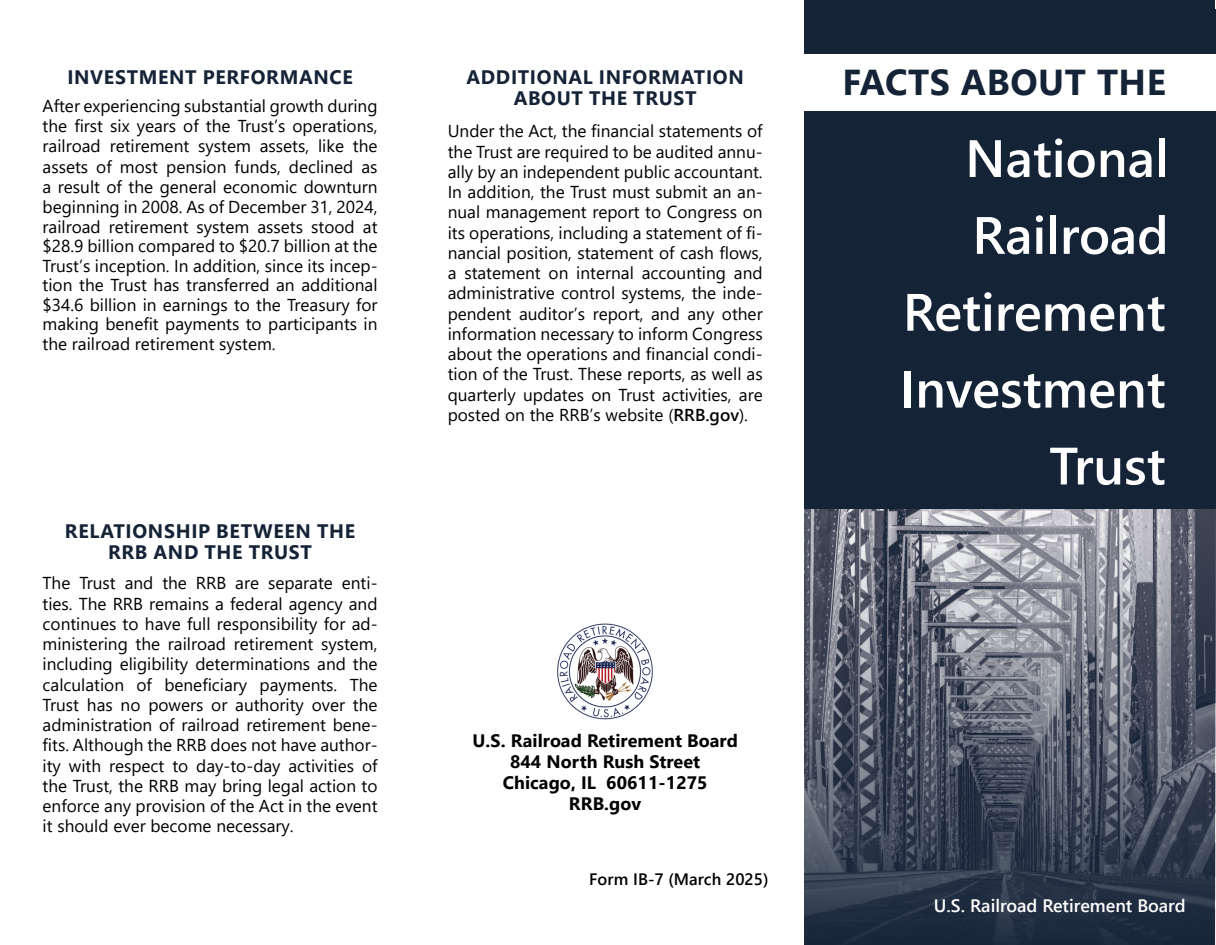
<style>
.page{position:relative;width:1216px;height:945px;background:#fff}
.page>*{position:absolute;margin:0;border:0;box-sizing:border-box;transform-origin:0 0}
.t1{font:600 52.5px/76.8px "Segoe UI";color:#fff}
.t2{font:700 36px "Segoe UI";letter-spacing:.015em;color:#152337}
.t3{font:700 19.5px/21px "Segoe UI";letter-spacing:.035em;color:#152337;text-align:center}
.t4{font:700 18px/21px "Segoe UI";letter-spacing:.005em;color:#000;text-align:center}
.t5{font:600 18px "Segoe UI";color:#fff}
.t6{font:17.25px/20.2px "Segoe UI";color:#000;text-align:justify}
.t7{font:600 16.5px "Segoe UI";letter-spacing:.005em;color:#000}
.s1{font-weight:600}
</style>
<div class="page">
<div style="left:803px;top:9px;width:412px;height:936px;background:#152337"></div>
<img style="left:804px;top:510px;width:411px;height:433px">
<div style="left:798px;top:54px;width:417px;height:57px;background:#fff"></div>
<div style="left:405px;top:0;width:399px;height:945px;background:#fff"></div>
<img style="left:553px;top:619px;width:104px;height:104px;border-radius:52px">
<p class="t3" style="left:67px;top:65px;width:287px">INVESTMENT PERFORMANCE</p>
<p class="t6" style="left:43px;top:94px;width:336px;line-height:19.8px">After experiencing substantial growth during the first six years of the Trust’s operations, railroad retirement system assets, like the assets of most pension funds, declined as a result of the general economic downturn beginning in 2008. As of December 31, 2024, railroad retirement system assets stood at $28.9 billion compared to $20.7 billion at the Trust’s inception. In addition, since its incep&shy;tion the Trust has transferred an additional $34.6 billion in earnings to the Treasury for making benefit payments to participants in the railroad retirement system.</p>
<p class="t3" style="left:65px;top:519px;width:292px">RELATIONSHIP BETWEEN THE<br>RRB AND THE TRUST</p>
<p class="t6" style="left:43px;top:572px;width:336px">The Trust and the RRB are separate enti&shy;ties. The RRB remains a federal agency and continues to have full responsibility for ad&shy;ministering the railroad retirement system, including eligibility determinations and the calculation of beneficiary payments. The Trust has no powers or authority over the administration of railroad retirement bene&shy;fits. Although the RRB does not have author&shy;ity with respect to day-to-day activities of the Trust, the RRB may bring legal action to enforce any provision of the Act in the event it should ever become necessary.</p>
<p class="t3" style="left:466px;top:65px;width:279px">ADDITIONAL INFORMATION<br>ABOUT THE TRUST</p>
<h2 class="t2" style="left:842px;top:48px;width:325px">FACTS ABOUT THE</h2>
<h1 class="t1" style="left:965px;top:116px;width:205px">National<br>Railroad</h1>
<p class="t6" style="left:447px;top:120px;width:316px">Under the Act, the financial statements of the Trust are required to be audited annu&shy;ally by an independent public accountant.<br>In addition, the Trust must submit an an&shy;nual management report to Congress on its operations, including a statement of fi&shy;nancial position, statement of cash flows, a statement on internal accounting and administrative control systems, the inde&shy;pendent auditor’s report, and any other information necessary to inform Congress about the operations and financial condi&shy;tion of the Trust. These reports, as well as quarterly updates on Trust activities, are posted on the RRB’s website (<span class="s1">RRB.gov</span>).</p>
<h1 class="t1" style="left:902px;top:269px;width:264px">Retirement</h1>
<h1 class="t1" style="left:899px;top:346px;width:267px">Investment</h1>
<p class="t4" style="left:472px;top:728px;width:267px">U.S. Railroad Retirement Board<br>844 North Rush Street<br>Chicago, IL 60611-1275<br>RRB.gov</p>
<p class="t7" style="left:589px;top:864px;width:181px">Form IB-7 (March 2025)</p>
<h1 class="t1" style="left:1049px;top:423px;width:118px">Trust</h1>
<p class="t5" style="left:933px;top:889px;width:253px">U.S. Railroad Retirement Board</p>
</div>
